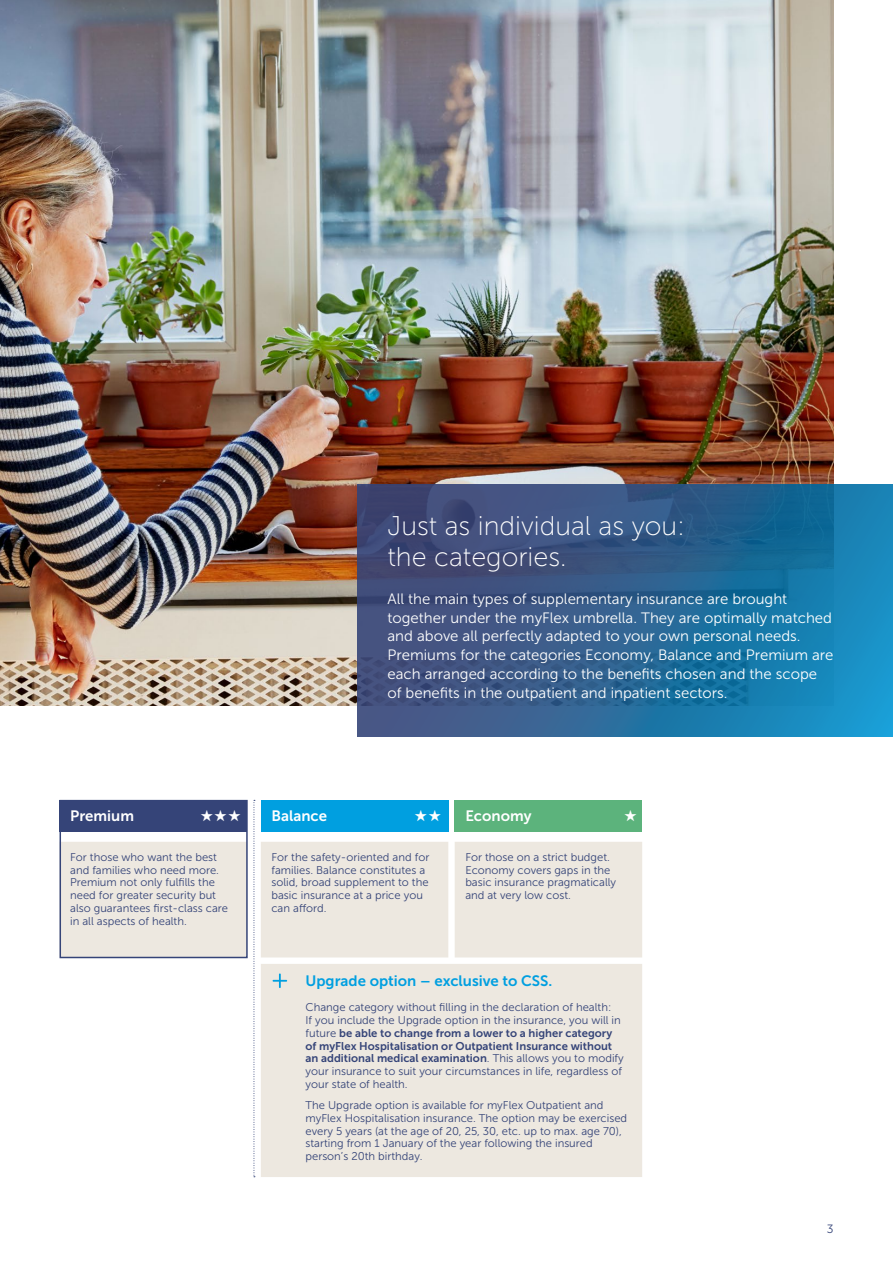
<style>
.page{position:relative;width:893px;height:1263px;background:#fff}
.page>*{position:absolute;margin:0;border:0;box-sizing:border-box;transform-origin:0 0}
.Textkachel_innen___L{font:27px/31.5px "Museo Sans 100";color:#fff}
.Sterne{font:15.75px "Zapf Dingbats ITC";color:#fff}
.Textkachel_innen___F{font:15px/18.8px "Museo Sans 300";color:#fff}
.Tabelle_Rubriktitel{font:15px "Museo Sans 700";color:#009fe0}
.Textkachel_innen___F-2{font:15px "Museo Sans 700";color:#fff}
.t1{font:12px "Museo Sans 300";color:#354478}
.Tabelle_Text_7_5pt{font:11.25px/12.8px "Museo Sans 300";color:#354478}
.s1{font-family:"Museo Sans 700"}
</style>
<div class="page">
<img style="left:0;top:0;width:833px;height:705px">
<div style="left:60px;top:800px;width:187px;height:32px;background:#354478"></div>
<div style="left:261px;top:800px;width:187px;height:32px;background:#009fe0"></div>
<div style="left:455px;top:800px;width:187px;height:32px;background:#5cb37c"></div>
<svg style="left:60px;top:842px;width:582px;height:335px;fill:#ede8e0"></svg>
<svg style="left:273px;top:973px;width:14px;height:15px"></svg>
<svg style="left:254px;top:800px;width:1px;height:377px"></svg>
<div style="left:60px;top:800px;width:188px;height:158px;border:2px solid #354478"></div>
<svg style="left:358px;top:485px;width:535px;height:252px;background:#2c6493"></svg>
<p class="Textkachel_innen___L" style="left:387px;top:510px;width:299px">Just as individual as you: the categories.</p>
<p class="Textkachel_innen___F" style="left:387px;top:589px;width:447px">All the main types of supplementary insurance are brought together under the myFlex umbrella. They are optimally matched and above all perfectly adapted to your own personal needs.<br>Premiums for the categories Economy, Balance and Premium are each arranged according to the benefits chosen and the scope of benefits in the outpatient and inpatient sectors.</p>
<p class="Sterne" style="left:200px;top:808px;width:42px">★★★</p>
<p class="Textkachel_innen___F-2" style="left:70px;top:808px;width:65px">Premium</p>
<p class="Textkachel_innen___F-2" style="left:271px;top:808px;width:57px">Balance</p>
<p class="Textkachel_innen___F-2" style="left:465px;top:808px;width:68px">Economy</p>
<p class="Tabelle_Text_7_5pt" style="left:70px;top:851px;width:159px">For those who want the best and families who need more.<br>Premium not only fulfills the need for greater security but also guarantees first-class care in all aspects of health.</p>
<p class="Tabelle_Text_7_5pt" style="left:271px;top:851px;width:159px">For the safety-oriented and for families. Balance constitutes a solid, broad supplement to the basic insurance at a price you can afford.</p>
<p class="Tabelle_Text_7_5pt" style="left:465px;top:851px;width:152px">For those on a strict budget.<br>Economy covers gaps in the basic insurance pragmatically and at very low cost.</p>
<p class="Tabelle_Rubriktitel" style="left:305px;top:972px;width:248px">Upgrade option – exclusive to CSS.</p>
<p class="Tabelle_Text_7_5pt" style="left:305px;top:1001px;width:320px">Change category without filling in the declaration of health:<br>If you include the Upgrade option in the insurance, you will in future <span class="s1">be able to change from a lower to a higher category of myFlex Hospitalisation or Outpatient Insurance without an additional medical examination</span>. This allows you to modify your insurance to suit your circumstances in life, regardless of your state of health.</p>
<p class="Tabelle_Text_7_5pt" style="left:305px;top:1099px;width:323px">The Upgrade option is available for myFlex Outpatient and myFlex Hospitalisation insurance. The option may be exercised every 5 years (at the age of 20, 25, 30, etc. up to max. age 70), starting from 1 January of the year following the insured person’s 20th birthday.</p>
<p class="t1" style="left:827px;top:1222px;width:8px">3</p>
</div>
